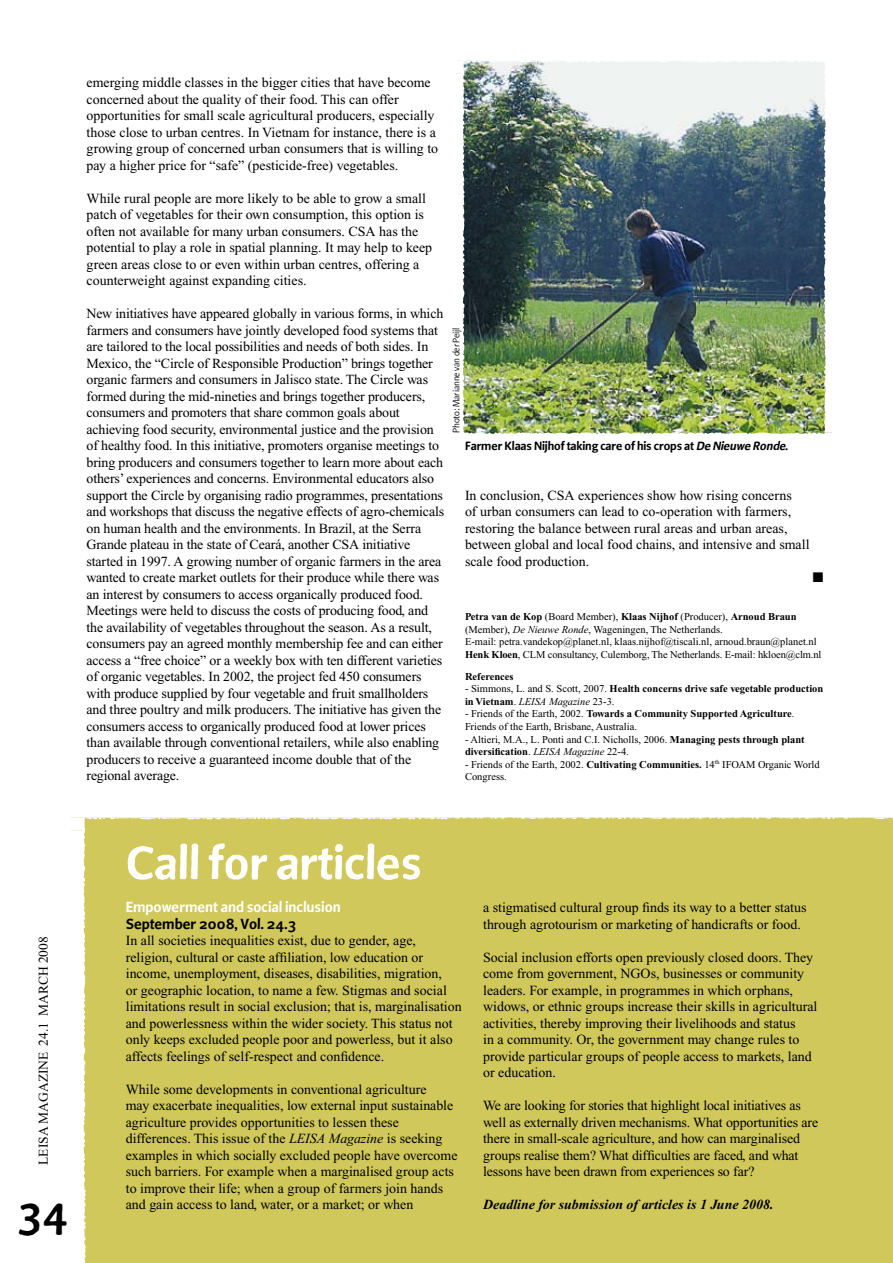
<style>
.page{position:relative;width:893px;height:1263px;background:#fff}
.page>*{position:absolute;margin:0;border:0;box-sizing:border-box;transform-origin:0 0}
.t1{font:52.5px "Beo Sans Bold R11";color:#fff}
.t2{font:48px "Beo Sans Bold R11";color:#000}
.t3{font:16.5px "Beo Sans Bold R11";color:#fff}
.t4{font:16.5px "Beo Sans Bold R11";color:#000}
.t5{font:13.95px/16.5px "Times New Roman";color:#000}
.t6{font:italic 700 13.95px "Times New Roman";color:#000}
.t7{font:13.95px "Zapf Dingbats ITC";color:#000}
.t8{font:13.5px "Beo Sans Bold R11";letter-spacing:-.005em;color:#000}
.t9{font:13.5px "Times New Roman";color:#000}
.t10{font:10.5px/12.6px "Times New Roman";color:#000}
.t11{font:700 10.5px/12.6px "Times New Roman";color:#000}
.t12{font:10.5px "Beo Sans R11";letter-spacing:-.005em;color:#000}
.s1{font-style:italic}
.s2{font-weight:700}
.s3{font-weight:400}
.s4{font-weight:400;font-style:italic}
</style>
<div class="page">
<div style="left:71px;top:817px;width:821px;height:446px;background:#d0c85a"></div>
<img style="left:458px;top:60px;width:374px;height:373px">
<p class="t5" style="left:87px;top:74px;width:353px">emerging middle classes in the bigger cities that have become concerned about the quality of their food. This can offer opportunities for small scale agricultural producers, especially those close to urban centres. In Vietnam for instance, there is a growing group of concerned urban consumers that is willing to pay a higher price for “safe” (pesticide-free) vegetables.</p>
<p class="t5" style="left:87px;top:190px;width:347px">While rural people are more likely to be able to grow a small patch of vegetables for their own consumption, this option is often not available for many urban consumers. CSA has the potential to play a role in spatial planning. It may help to keep green areas close to or even within urban centres, offering a counterweight against expanding cities.</p>
<p class="t5" style="left:87px;top:305px;width:359px">New initiatives have appeared globally in various forms, in which farmers and consumers have jointly developed food systems that are tailored to the local possibilities and needs of both sides. In Mexico, the “Circle of Responsible Production” brings together organic farmers and consumers in Jalisco state. The Circle was formed during the mid-nineties and brings together producers, consumers and promoters that share common goals about achieving food security, environmental justice and the provision of healthy food. In this initiative, promoters organise meetings to bring producers and consumers together to learn more about each others’ experiences and concerns. Environmental educators also support the Circle by organising radio programmes, presentations and workshops that discuss the negative effects of agro-chemicals on human health and the environments. In Brazil, at the Serra Grande plateau in the state of Ceará, another CSA initiative started in 1997. A growing number of organic farmers in the area wanted to create market outlets for their produce while there was an interest by consumers to access organically produced food.<br>Meetings were held to discuss the costs of producing food, and the availability of vegetables throughout the season. As a result, consumers pay an agreed monthly membership fee and can either access a “free choice” or a weekly box with ten different varieties of organic vegetables. In 2002, the project fed 450 consumers with produce supplied by four vegetable and fruit smallholders and three poultry and milk producers. The initiative has given the consumers access to organically produced food at lower prices than available through conventional retailers, while also enabling producers to receive a guaranteed income double that of the regional average.</p>
<p class="t12" style="left:451px;top:433px;width:107px;rotate:-90deg">Photo: Marianne van der Peijl</p>
<p class="t8" style="left:465px;top:439px;width:324px">Farmer Klaas Nijhof taking care of his crops at <span class="s1">De Nieuwe Ronde</span>.</p>
<p class="t5" style="left:465px;top:487px;width:346px">In conclusion, CSA experiences show how rising concerns<br>of urban consumers can lead to co-operation with farmers, restoring the balance between rural areas and urban areas, between global and local food chains, and intensive and small scale food production.</p>
<p class="t7" style="left:813px;top:571px;width:12px">■</p>
<p class="t10" style="left:465px;top:610px;width:358px"><span class="s2">Petra van de Kop</span> (Board Member), <span class="s2">Klaas Nijhof</span> (Producer), <span class="s2">Arnoud Braun </span>(Member), <span class="s1">De Nieuwe Ronde</span>, Wageningen, The Netherlands.<br>E-mail: petra.vandekop@planet.nl, klaas.nijhof@tiscali.nl, arnoud.braun@planet.nl <span class="s2">Henk Kloen</span>, CLM consultancy, Culemborg, The Netherlands. E-mail: hkloen@clm.nl</p>
<p class="t11" style="left:465px;top:670px;width:50px">References</p>
<p class="t11" style="left:465px;top:682px;width:360px"><span class="s3">- Simmons, L. and S. Scott, 2007.</span> Health concerns drive safe vegetable production in Vietnam<span class="s3">.</span> <span class="s4">LEISA Magazine</span> <span class="s3">23-3.</span></p>
<p class="t10" style="left:465px;top:708px;width:331px">- Friends of the Earth, 2002. <span class="s2">Towards a Community Supported Agriculture</span>.<br>Friends of the Earth, Brisbane, Australia.</p>
<p class="t10" style="left:465px;top:733px;width:341px">- Altieri, M.A., L. Ponti and C.I. Nicholls, 2006. <span class="s2">Managing pests through plant diversification</span>. <span class="s1">LEISA Magazine</span> 22-4.</p>
<p class="t10" style="left:465px;top:758px;width:356px">- Friends of the Earth, 2002. <span class="s2">Cultivating Communities.</span> 14<sup>th</sup> IFOAM Organic World<br>Congress.</p>
<p class="t9" style="left:36px;top:1165px;width:230px;rotate:-90deg">LEISA Magazine 24.1 march 2008</p>
<h2 class="t2" style="left:17px;top:1187px;width:54px">34</h2>
<h1 class="t1" style="left:126px;top:837px;width:298px">Call for articles</h1>
<p class="t3" style="left:126px;top:899px;width:217px">Empowerment and social inclusion</p>
<p class="t4" style="left:126px;top:915px;width:172px">September 2008, Vol. 24.3</p>
<p class="t5" style="left:126px;top:932px;width:337px">In all societies inequalities exist, due to gender, age, religion, cultural or caste affiliation, low education or income, unemployment, diseases, disabilities, migration,<br>or geographic location, to name a few. Stigmas and social limitations result in social exclusion; that is, marginalisation and powerlessness within the wider society. This status not only keeps excluded people poor and powerless, but it also affects feelings of self-respect and confidence.</p>
<p class="t5" style="left:126px;top:1081px;width:333px">While some developments in conventional agriculture<br>may exacerbate inequalities, low external input sustainable agriculture provides opportunities to lessen these differences. This issue of the <span class="s1">LEISA Magazine</span> is seeking examples in which socially excluded people have overcome such barriers. For example when a marginalised group acts to improve their life; when a group of farmers join hands and gain access to land, water, or a market; or when</p>
<p class="t5" style="left:483px;top:899px;width:325px">a stigmatised cultural group finds its way to a better status through agrotourism or marketing of handicrafts or food.</p>
<p class="t5" style="left:483px;top:949px;width:336px">Social inclusion efforts open previously closed doors. They come from government, NGOs, businesses or community leaders. For example, in programmes in which orphans, widows, or ethnic groups increase their skills in agricultural activities, thereby improving their livelihoods and status<br>in a community. Or, the government may change rules to provide particular groups of people access to markets, land or education.</p>
<p class="t5" style="left:483px;top:1097px;width:337px">We are looking for stories that highlight local initiatives as well as externally driven mechanisms. What opportunities are there in small-scale agriculture, and how can marginalised groups realise them? What difficulties are faced, and what lessons have been drawn from experiences so far?</p>
<p class="t6" style="left:483px;top:1197px;width:292px">Deadline for submission of articles is 1 June 2008.</p>
</div>
